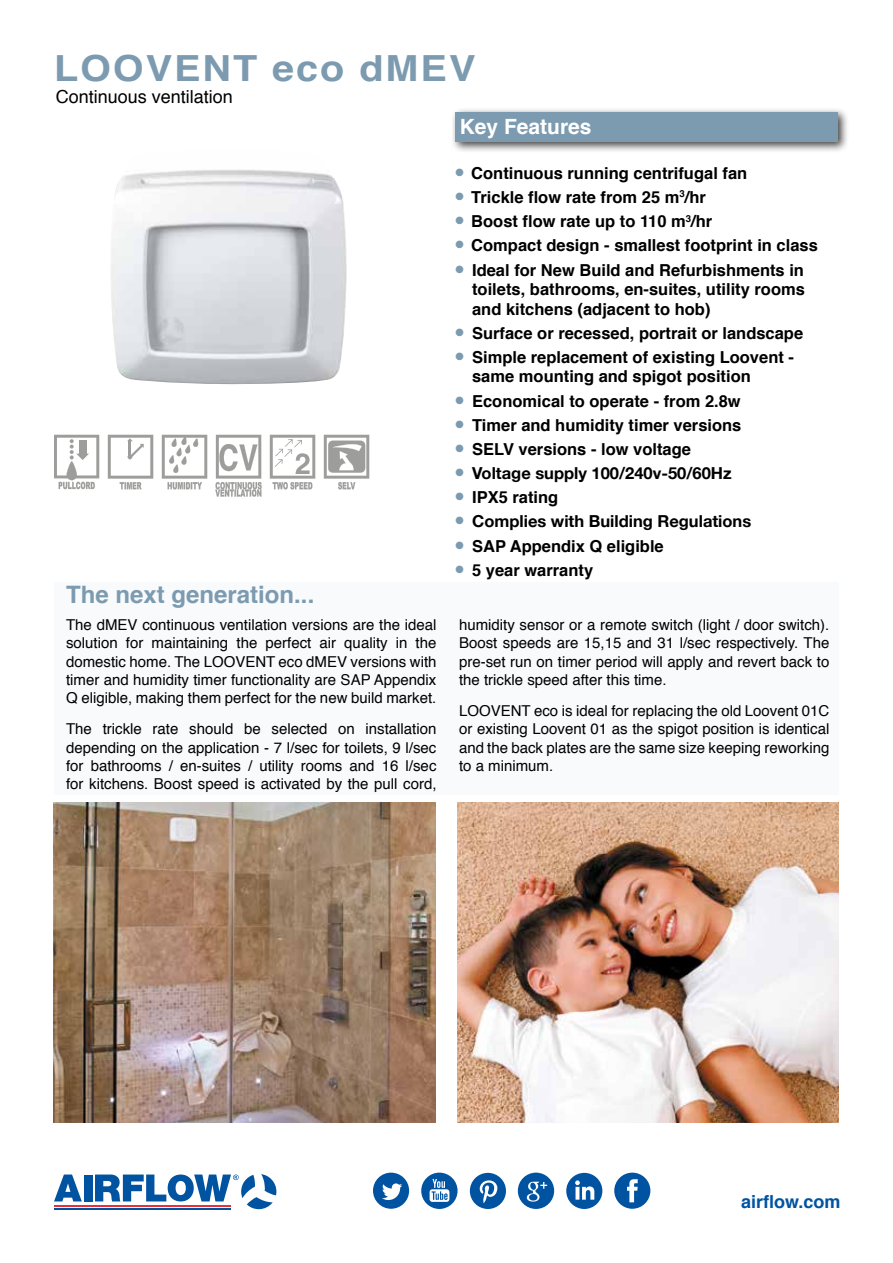
<style>
.page{position:relative;width:893px;height:1263px;background:#fff}
.page>*{position:absolute;margin:0;border:0;box-sizing:border-box;transform-origin:0 0}
.t1{font:700 36px "Helvetica";letter-spacing:.05em;color:#7c9bb0;scale:1.1 1}
.t2{font:700 24px "Helvetica";color:#7c9bb0}
.t3{font:700 21px "Helvetica";color:#fff}
.t4{font:18px "Helvetica";color:#000}
.t5{font:700 18px "Helvetica";color:#0053a1}
.t6{font:700 16.5px/19.5px "Helvetica";color:#000;text-align:justify}
.t7{font:700 16.5px "Helvetica Neue";color:#000}
.t8{font:15px/18.3px "Helvetica";color:#000;text-align:justify}
</style>
<div class="page">
<svg style="left:614px;top:1172px;width:36px;height:37px"></svg>
<svg style="left:373px;top:1172px;width:36px;height:37px"></svg>
<svg style="left:470px;top:1173px;width:36px;height:36px"></svg>
<svg style="left:518px;top:1172px;width:36px;height:37px"></svg>
<svg style="left:566px;top:1173px;width:36px;height:36px"></svg>
<svg style="left:421px;top:1172px;width:37px;height:37px"></svg>
<svg style="left:54px;top:1174px;width:28px;height:27px"></svg>
<div style="left:84px;top:1174px;width:9px;height:27px;background:#0053a1"></div>
<hr style="left:54px;top:1205px;width:177px;height:1px;background:#e73037">
<hr style="left:54px;top:1208px;width:177px;height:1px;background:#0053a1">
<svg style="left:95px;top:1174px;width:181px;height:35px"></svg>
<div style="left:450px;top:107px;width:399px;height:46px;background:#000;opacity:.75"></div>
<div style="left:455px;top:112px;width:383px;height:30px;background:#7c9bb0"></div>
<div style="left:54px;top:582px;width:785px;height:212px;background:#f8fafb"></div>
<svg style="left:215px;top:435px;width:47px;height:62px"></svg>
<svg style="left:108px;top:435px;width:45px;height:54px"></svg>
<svg style="left:162px;top:435px;width:45px;height:54px"></svg>
<svg style="left:324px;top:435px;width:45px;height:54px"></svg>
<svg style="left:270px;top:435px;width:45px;height:54px"></svg>
<svg style="left:54px;top:435px;width:45px;height:54px"></svg>
<img style="left:458px;top:803px;width:381px;height:319px">
<img style="left:54px;top:803px;width:381px;height:319px">
<img style="left:111px;top:170px;width:236px;height:215px">
<h1 class="t1" style="left:54px;top:39px;width:385px">LOOVENT eco dMEV</h1>
<p class="t4" style="left:56px;top:82px;width:179px">Continuous ventilation</p>
<h2 class="t2" style="left:66px;top:575px;width:250px">The next generation...</h2>
<p class="t8" style="left:66px;top:616px;width:372px">The dMEV continuous ventilation versions are the ideal solution for maintaining the perfect air quality in the domestic home. The LOOVENT eco dMEV versions with timer and humidity timer functionality are SAP Appendix Q eligible, making them perfect for the new build market.</p>
<p class="t8" style="left:66px;top:720px;width:372px">The trickle rate should be selected on installation depending on the application - 7 l/sec for toilets, 9 l/sec for bathrooms / en-suites / utility rooms and 16 l/sec for kitchens. Boost speed is activated by the pull cord,</p>
<h3 class="t3" style="left:460px;top:110px;width:133px">Key Features</h3>
<p class="t6" style="left:455px;top:163px;width:293px"><sup>●</sup> Continuous running centrifugal fan</p>
<p class="t6" style="left:455px;top:188px;width:252px"><sup>●</sup> Trickle flow rate from 25 m<sup>3</sup>/hr</p>
<p class="t6" style="left:455px;top:212px;width:258px"><sup>●</sup> Boost flow rate up to 110 m<sup>3</sup>/hr</p>
<p class="t6" style="left:455px;top:236px;width:364px"><sup>●</sup> Compact design - smallest footprint in class</p>
<p class="t6" style="left:472px;top:260px;width:334px;text-indent:-17px"><sup>●</sup> Ideal for New Build and Refurbishments in toilets, bathrooms, en-suites, utility rooms and kitchens (adjacent to hob)</p>
<p class="t6" style="left:455px;top:323px;width:349px"><sup>●</sup> Surface or recessed, portrait or landscape</p>
<p class="t6" style="left:472px;top:347px;width:323px;text-indent:-17px"><sup>●</sup> Simple replacement of existing Loovent - same mounting and spigot position</p>
<p class="t6" style="left:455px;top:391px;width:287px"><sup>●</sup> Economical to operate - from 2.8w</p>
<p class="t6" style="left:455px;top:415px;width:287px"><sup>●</sup> Timer and humidity timer versions</p>
<p class="t6" style="left:455px;top:440px;width:237px"><sup>●</sup> SELV versions - low voltage</p>
<p class="t7" style="left:455px;top:460px;width:278px"><sup>●</sup> Voltage supply 100/240v-50/60Hz</p>
<p class="t6" style="left:455px;top:488px;width:104px"><sup>●</sup> IPX5 rating</p>
<p class="t7" style="left:455px;top:509px;width:297px"><sup>●</sup> Complies with Building Regulations</p>
<p class="t6" style="left:455px;top:536px;width:210px"><sup>●</sup> SAP Appendix Q eligible</p>
<p class="t6" style="left:455px;top:560px;width:139px"><sup>●</sup> 5 year warranty</p>
<p class="t8" style="left:459px;top:616px;width:372px">humidity sensor or a remote switch (light / door switch).<br>Boost speeds are 15,15 and 31 l/sec respectively. The pre-set run on timer period will apply and revert back to the trickle speed after this time.</p>
<p class="t8" style="left:459px;top:702px;width:372px">LOOVENT eco is ideal for replacing the old Loovent 01C or existing Loovent 01 as the spigot position is identical and the back plates are the same size keeping reworking to a minimum.</p>
<p class="t5" style="left:741px;top:1187px;width:101px">airflow.com</p>
</div>
